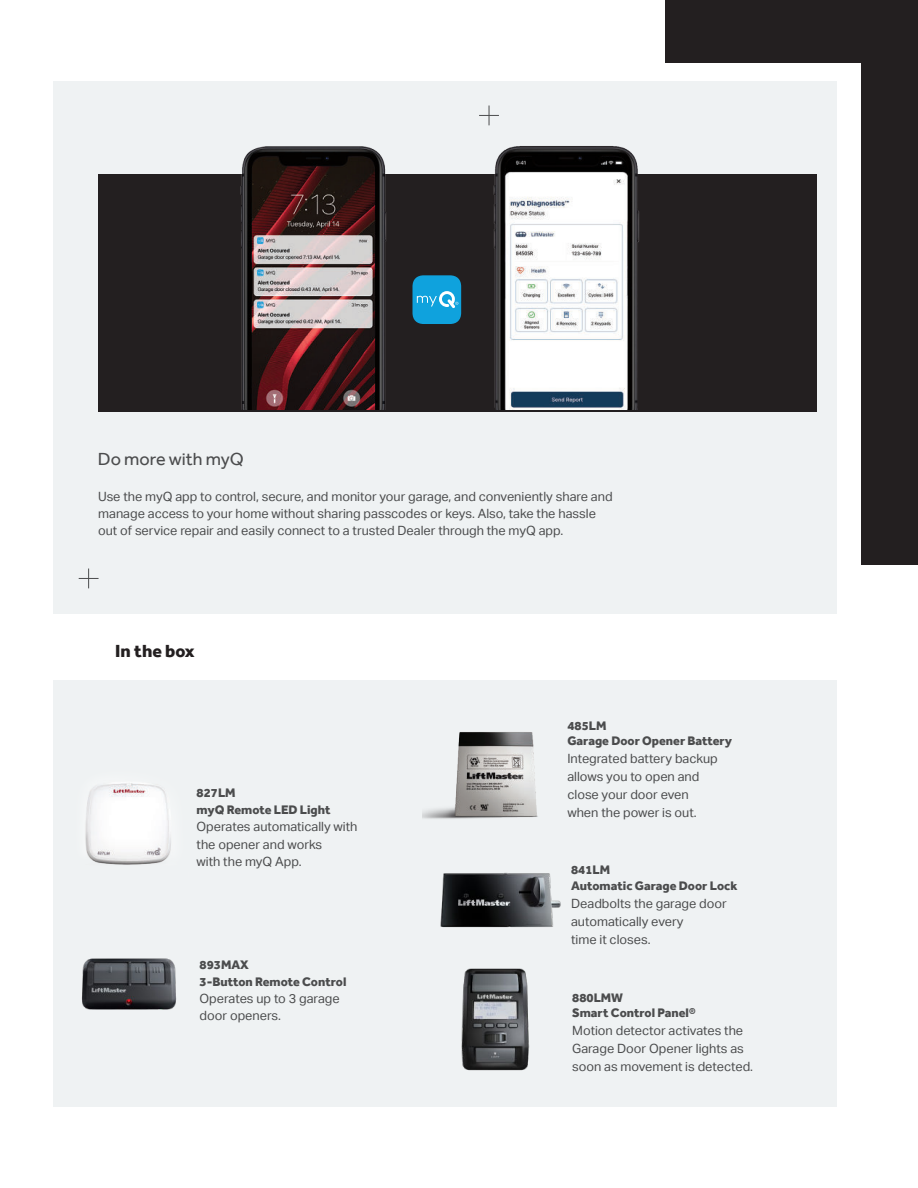
<style>
.page{position:relative;width:918px;height:1188px;background:#fff}
.page>*{position:absolute;margin:0;border:0;box-sizing:border-box;transform-origin:0 0}
.t1{font:18px "Effra";color:#4b4c4d}
.t2{font:800 18px "Effra";color:#231f20}
.t3{font:12.75px/18px "Aktiv Grotesk";color:#4b4c4d}
.t4{font:800 12.75px/15.3px "Effra";color:#4b4c4d}
</style>
<div class="page">
<div style="left:665px;top:0;width:253px;height:564px;background:#231f20"></div>
<div style="left:38px;top:63px;width:822px;height:1045px;background:#fff"></div>
<div style="left:54px;top:81px;width:783px;height:532px;background:#eff2f3"></div>
<div style="left:54px;top:681px;width:783px;height:426px;background:#eff2f3"></div>
<svg style="left:479px;top:106px;width:20px;height:19px"></svg>
<svg style="left:79px;top:569px;width:20px;height:19px"></svg>
<img style="left:422px;top:732px;width:116px;height:87px">
<img style="left:85px;top:782px;width:86px;height:83px">
<div style="left:99px;top:174px;width:718px;height:238px;background:#231f20"></div>
<img style="left:240px;top:146px;width:147px;height:264px">
<svg style="left:412px;top:275px;width:49px;height:49px;background:#22a1d5"></svg>
<img style="left:493px;top:146px;width:147px;height:264px">
<img style="left:440px;top:872px;width:121px;height:56px">
<img style="left:82px;top:958px;width:95px;height:52px">
<img style="left:461px;top:968px;width:69px;height:103px">
<h1 class="t1" style="left:98px;top:452px;width:147px">Do more with myQ</h1>
<p class="t3" style="left:98px;top:488px;width:516px;line-height:17.2px">Use the myQ app to control, secure, and monitor your garage, and conveniently share and manage access to your home without sharing passcodes or keys. Also, take the hassle out of service repair and easily connect to a trusted Dealer through the myQ app.</p>
<h1 class="t2" style="left:115px;top:643px;width:81px">In the box</h1>
<p class="t4" style="left:197px;top:785px;width:136px;line-height:17.2px">827LM<br>myQ Remote LED Light</p>
<p class="t3" style="left:197px;top:818px;width:162px;line-height:17.2px">Operates automatically with the opener and works<br>with the myQ App.</p>
<p class="t4" style="left:200px;top:957px;width:148px;line-height:17.2px">893MAX<br>3-Button Remote Control</p>
<p class="t3" style="left:200px;top:990px;width:142px;line-height:17.2px">Operates up to 3 garage door openers.</p>
<p class="t4" style="left:567px;top:719px;width:166px">485LM<br>Garage Door Opener Battery</p>
<p class="t3" style="left:567px;top:750px;width:152px">Integrated battery backup allows you to open and close your door even when the power is out.</p>
<p class="t4" style="left:571px;top:863px;width:168px">841LM<br>Automatic Garage Door Lock</p>
<p class="t3" style="left:571px;top:894px;width:157px">Deadbolts the garage door automatically every<br>time it closes.</p>
<p class="t4" style="left:572px;top:990px;width:125px">880LMW<br>Smart Control Panel®</p>
<p class="t3" style="left:572px;top:1021px;width:182px">Motion detector activates the<br>Garage Door Opener lights as soon as movement is detected.</p>
</div>
